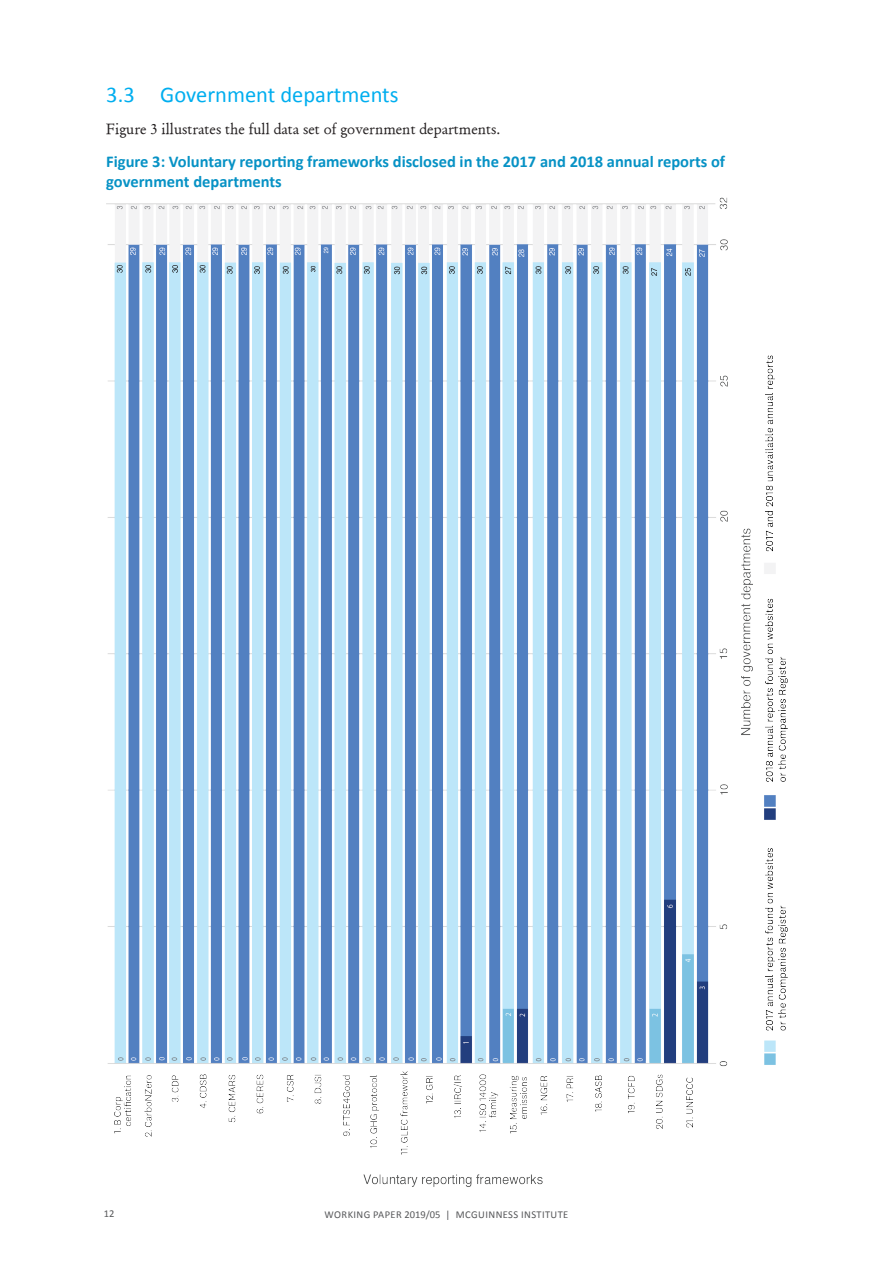
<style>
.page{position:relative;width:893px;height:1263px;background:#fff}
.page>*{position:absolute;margin:0;border:0;box-sizing:border-box;transform-origin:0 0}
.Blue_Titles{font:22.5px "Calibri";color:#00aeef}
.Figure_headings{font:700 16.5px/19.8px "Calibri";color:#0792c5}
.Body_reg{font:15px "Garamond Macronby Paul Kennett";color:#231f20}
.t1{font:10.5px "Calibri";letter-spacing:.04em;color:#57585a}
</style>
<div class="page">
<img style="left:106px;top:197px;width:682px;height:958px">
<img style="left:363px;top:1174px;width:180px;height:13px">
<p class="Blue_Titles" style="left:106px;top:80px;width:294px">3.3 Government departments</p>
<p class="Body_reg" style="left:106px;top:119px;width:396px">Figure 3 illustrates the full data set of government departments.</p>
<p class="Figure_headings" style="left:106px;top:151px;width:620px">Figure 3: Voluntary reporting frameworks disclosed in the 2017 and 2018 annual reports of government departments</p>
<p class="t1" style="left:104px;top:1207px;width:12px">12</p>
<p class="t1" style="left:325px;top:1207px;width:245px">WORKING PAPER 2019/05 | MCGUINNESS INSTITUTE</p>
</div>
